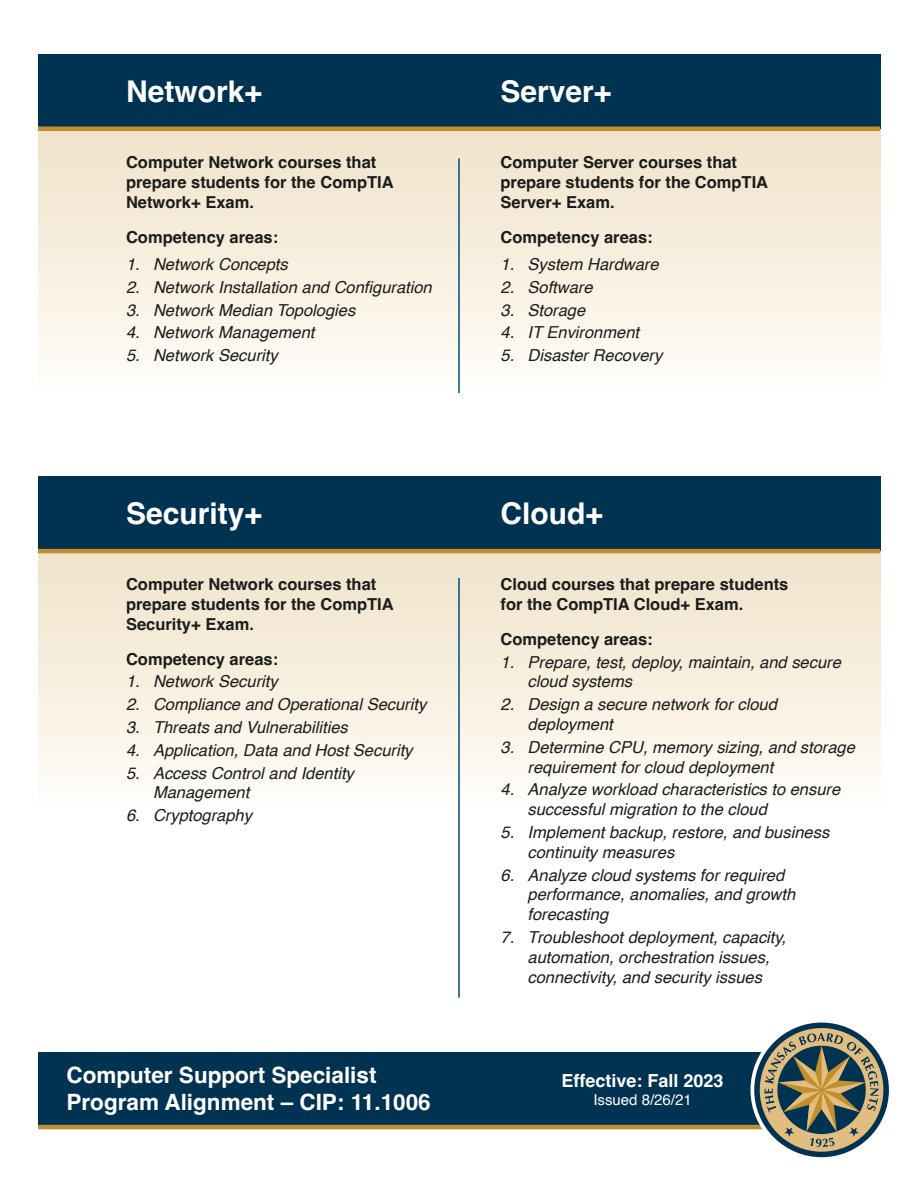
<style>
.page{position:relative;width:918px;height:1188px;background:#fff}
.page>*{position:absolute;margin:0;border:0;box-sizing:border-box;transform-origin:0 0}
.t1{font:700 30px "Helvetica";color:#fff}
.t2{font:700 22.5px/27px "Helvetica";color:#fff}
.t3{font:700 18px "Helvetica";color:#fff}
.t4{font:italic 16.5px/19.8px "Helvetica";color:#1c1c1a}
.t5{font:700 16.5px/19.8px "Helvetica";color:#1c1c1a}
.t6{font:15px "Helvetica";color:#fff}
</style>
<div class="page">
<div style="left:38px;top:127px;width:842px;height:266px;background:linear-gradient(to bottom,#f0e2c8,#fffdf9)"></div>
<div style="left:38px;top:545px;width:842px;height:266px;background:linear-gradient(to bottom,#efe0c6,#fffefa)"></div>
<div style="left:38px;top:54px;width:842px;height:75px;background:#003251"></div>
<div style="left:38px;top:126px;width:842px;height:5px;background:#c28f2e"></div>
<div style="left:38px;top:477px;width:842px;height:74px;background:#003251"></div>
<hr style="left:38px;top:549px;width:842px;height:4px;background:#c28f2e">
<hr style="left:458px;top:158px;width:2px;height:235px;background:#004e7b">
<hr style="left:458px;top:578px;width:2px;height:420px;background:#004e7b">
<div style="left:38px;top:1053px;width:842px;height:74px;background:#003251"></div>
<hr style="left:38px;top:1125px;width:842px;height:4px;background:#c28f2e">
<svg style="left:717px;top:1022px;width:172px;height:136px"></svg>
<h1 class="t1" style="left:126px;top:73px;width:137px">Network+</h1>
<p class="t5" style="left:126px;top:154px;width:269px">Computer Network courses that prepare students for the CompTIA<br>Network+ Exam.</p>
<p class="t5" style="left:126px;top:229px;width:154px">Competency areas:</p>
<p class="t4" style="left:126px;top:255px;width:163px">1. Network Concepts</p>
<p class="t4" style="left:126px;top:277px;width:307px">2. Network Installation and Configuration</p>
<p class="t4" style="left:126px;top:300px;width:231px">3. Network Median Topologies</p>
<p class="t4" style="left:126px;top:323px;width:190px">4. Network Management</p>
<p class="t4" style="left:126px;top:346px;width:153px">5. Network Security</p>
<h1 class="t1" style="left:126px;top:495px;width:137px">Security+</h1>
<p class="t5" style="left:126px;top:576px;width:269px">Computer Network courses that prepare students for the CompTIA<br>Security+ Exam.</p>
<p class="t5" style="left:126px;top:651px;width:154px">Competency areas:</p>
<p class="t4" style="left:126px;top:672px;width:153px">1. Network Security</p>
<p class="t4" style="left:126px;top:695px;width:302px">2. Compliance and Operational Security</p>
<p class="t4" style="left:126px;top:718px;width:223px">3. Threats and Vulnerabilities</p>
<p class="t4" style="left:126px;top:740px;width:288px">4. Application, Data and Host Security</p>
<p class="t4" style="left:153px;top:763px;width:202px;text-indent:-27px">5. Access Control and Identity<br>Management</p>
<p class="t4" style="left:126px;top:806px;width:128px">6. Cryptography</p>
<h1 class="t1" style="left:501px;top:73px;width:112px">Server+</h1>
<p class="t5" style="left:501px;top:154px;width:269px">Computer Server courses that prepare students for the CompTIA<br>Server+ Exam.</p>
<p class="t5" style="left:501px;top:229px;width:154px">Competency areas:</p>
<p class="t4" style="left:501px;top:255px;width:160px">1. System Hardware</p>
<p class="t4" style="left:501px;top:277px;width:94px">2. Software</p>
<p class="t4" style="left:501px;top:300px;width:86px">3. Storage</p>
<p class="t4" style="left:501px;top:323px;width:140px">4. IT Environment</p>
<p class="t4" style="left:501px;top:346px;width:163px">5. Disaster Recovery</p>
<h1 class="t1" style="left:501px;top:495px;width:104px">Cloud+</h1>
<p class="t5" style="left:501px;top:576px;width:289px">Cloud courses that prepare students for the CompTIA Cloud+ Exam.</p>
<p class="t5" style="left:501px;top:631px;width:154px">Competency areas:</p>
<p class="t4" style="left:528px;top:652px;width:315px;text-indent:-27px">1. Prepare, test, deploy, maintain, and secure cloud systems</p>
<p class="t4" style="left:528px;top:695px;width:251px;text-indent:-27px">2. Design a secure network for cloud deployment</p>
<p class="t4" style="left:528px;top:737px;width:329px;text-indent:-27px">3. Determine CPU, memory sizing, and storage requirement for cloud deployment</p>
<p class="t4" style="left:528px;top:780px;width:314px;text-indent:-27px">4. Analyze workload characteristics to ensure successful migration to the cloud</p>
<p class="t4" style="left:528px;top:823px;width:303px;text-indent:-27px">5. Implement backup, restore, and business continuity measures</p>
<p class="t4" style="left:528px;top:865px;width:269px;text-indent:-27px">6. Analyze cloud systems for required performance, anomalies, and growth forecasting</p>
<p class="t4" style="left:528px;top:928px;width:260px;text-indent:-27px">7. Troubleshoot deployment, capacity, automation, orchestration issues, connectivity, and security issues</p>
<h2 class="t2" style="left:66px;top:1064px;width:366px">Computer Support Specialist<br>Program Alignment – CIP: 11.1006</h2>
<p class="t3" style="left:562px;top:1069px;width:164px">Effective: Fall 2023</p>
<p class="t6" style="left:593px;top:1088px;width:100px">Issued 8/26/21</p>
</div>
